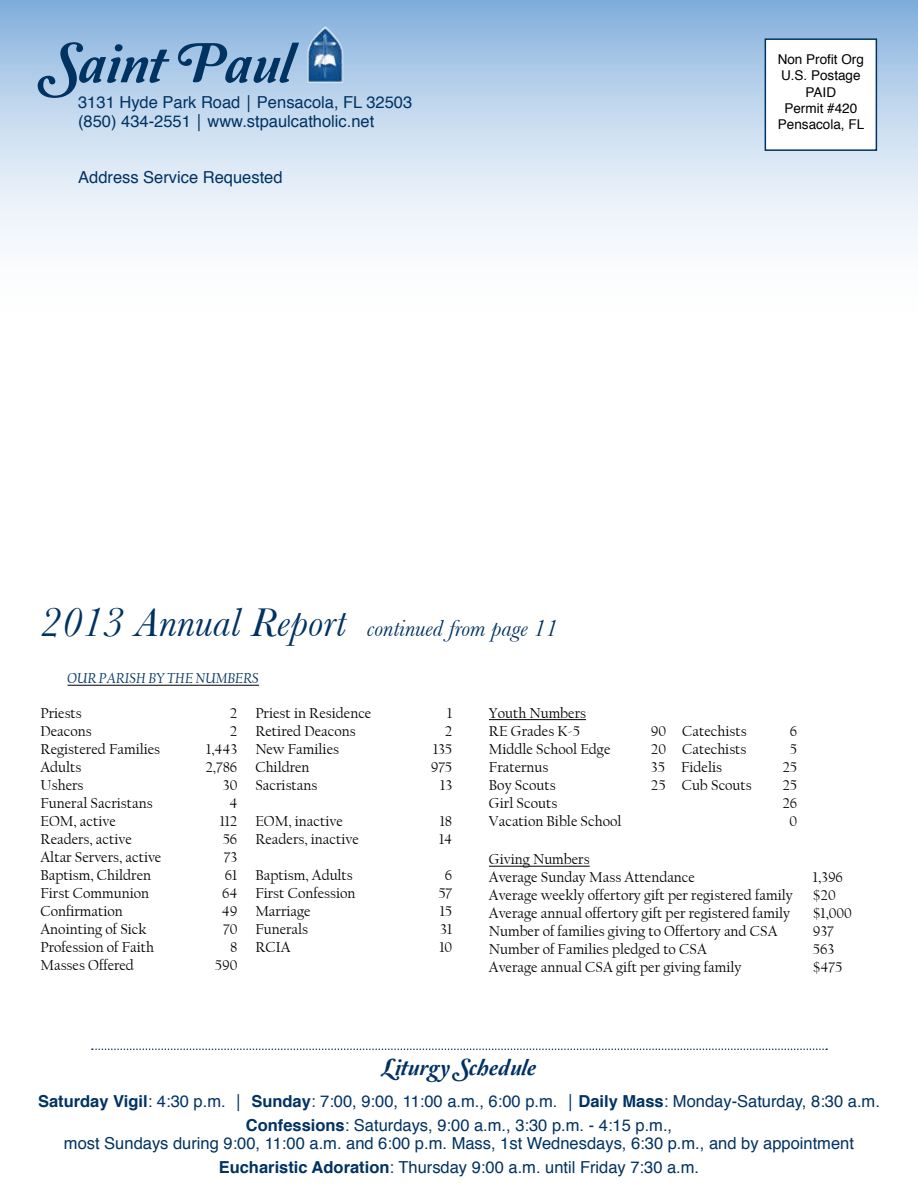
<style>
.page{position:relative;width:918px;height:1188px;background:#fff}
.page>*{position:absolute;margin:0;border:0;box-sizing:border-box;transform-origin:0 0}
.t1{font:58.5px "Amperzand";color:#003262}
.t2{font:italic 24px "Baskerville";color:#003262}
.t3{font:24px "Amperzand";color:#003262}
.t4{font:16.5px/24px "Helvetica";color:#003262;text-align:center}
.t5{font:15px/18px "Californian FB";color:#000}
.t6{font:italic 15px "Californian FB";color:#003262}
.t7{font:13.5px/16.2px "Helvetica";color:#000;text-align:center}
.s1{font-size:42px}
.s2{font-weight:700}
</style>
<div class="page">
<svg style="left:0;top:0;width:918px;height:240px"></svg>
<div style="left:765px;top:38px;width:112px;height:113px;background:#fff;border:2px solid #003262"></div>
<svg style="left:92px;top:1048px;width:735px;height:2px"></svg>
<img style="left:307px;top:26px;width:36px;height:57px">
<hr style="left:489px;top:866px;width:101px;height:1px;background:#000">
<hr style="left:68px;top:685px;width:191px;height:1px;background:#000">
<hr style="left:489px;top:719px;width:97px;height:1px;background:#000">
<h1 class="t1" style="left:42px;top:33px;width:251px">Saint Paul</h1>
<p class="t4" style="left:78px;top:92px;width:336px;line-height:19.8px;text-align:left">3131 Hyde Park Road│Pensacola, FL 32503 (850) 434-2551│www.stpaulcatholic.net</p>
<p class="t4" style="left:78px;top:166px;width:206px">Address Service Requested</p>
<h2 class="t2" style="left:40px;top:614px;width:519px"><span class="s1">2013 Annual Report</span> continued from page 11</h2>
<p class="t6" style="left:68px;top:670px;width:193px">OUR PARISH BY THE NUMBERS</p>
<p class="t7" style="left:778px;top:52px;width:88px">Non Profit Org<br>U.S. Postage<br>PAID<br>Permit #420<br>Pensacola, FL</p>
<p class="t5" style="left:40px;top:704px;width:43px">Priests</p>
<p class="t5" style="left:230px;top:704px;width:9px">2</p>
<p class="t5" style="left:40px;top:722px;width:53px">Deacons</p>
<p class="t5" style="left:230px;top:722px;width:9px">2</p>
<p class="t5" style="left:40px;top:740px;width:121px">Registered Families</p>
<p class="t5" style="left:206px;top:740px;width:33px">1,443</p>
<p class="t5" style="left:40px;top:758px;width:43px">Adults</p>
<p class="t5" style="left:205px;top:758px;width:33px">2,786</p>
<p class="t5" style="left:40px;top:776px;width:45px">Ushers</p>
<p class="t5" style="left:223px;top:776px;width:16px">30</p>
<p class="t5" style="left:40px;top:794px;width:114px">Funeral Sacristans</p>
<p class="t5" style="left:229px;top:794px;width:9px">4</p>
<p class="t5" style="left:40px;top:812px;width:77px">EOM, active</p>
<p class="t5" style="left:220px;top:812px;width:19px">112</p>
<p class="t5" style="left:41px;top:830px;width:93px">Readers, active</p>
<p class="t5" style="left:223px;top:830px;width:16px">56</p>
<p class="t5" style="left:41px;top:848px;width:122px">Altar Servers, active</p>
<p class="t5" style="left:224px;top:848px;width:15px">73</p>
<p class="t5" style="left:41px;top:866px;width:112px">Baptism, Children</p>
<p class="t5" style="left:225px;top:866px;width:14px">61</p>
<p class="t5" style="left:41px;top:884px;width:110px">First Communion</p>
<p class="t5" style="left:222px;top:884px;width:17px">64</p>
<p class="t5" style="left:41px;top:902px;width:84px">Confirmation</p>
<p class="t5" style="left:222px;top:902px;width:17px">49</p>
<p class="t5" style="left:41px;top:920px;width:108px">Anointing of Sick</p>
<p class="t5" style="left:223px;top:920px;width:16px">70</p>
<p class="t5" style="left:41px;top:938px;width:115px">Profession of Faith</p>
<p class="t5" style="left:230px;top:938px;width:9px">8</p>
<p class="t5" style="left:41px;top:956px;width:95px">Masses Offered</p>
<p class="t5" style="left:215px;top:956px;width:24px">590</p>
<p class="t5" style="left:255px;top:704px;width:118px">Priest in Residence</p>
<p class="t5" style="left:447px;top:704px;width:7px">1</p>
<p class="t5" style="left:255px;top:722px;width:102px">Retired Deacons</p>
<p class="t5" style="left:445px;top:722px;width:9px">2</p>
<p class="t5" style="left:255px;top:740px;width:85px">New Families</p>
<p class="t5" style="left:433px;top:740px;width:21px">135</p>
<p class="t5" style="left:255px;top:758px;width:56px">Children</p>
<p class="t5" style="left:431px;top:758px;width:23px">975</p>
<p class="t5" style="left:255px;top:776px;width:64px">Sacristans</p>
<p class="t5" style="left:440px;top:776px;width:13px">13</p>
<p class="t5" style="left:255px;top:812px;width:89px">EOM, inactive</p>
<p class="t5" style="left:440px;top:812px;width:14px">18</p>
<p class="t5" style="left:255px;top:830px;width:105px">Readers, inactive</p>
<p class="t5" style="left:439px;top:830px;width:15px">14</p>
<p class="t5" style="left:255px;top:866px;width:99px">Baptism, Adults</p>
<p class="t5" style="left:445px;top:866px;width:9px">6</p>
<p class="t5" style="left:255px;top:884px;width:102px">First Confession</p>
<p class="t5" style="left:438px;top:884px;width:15px">57</p>
<p class="t5" style="left:255px;top:902px;width:57px">Marriage</p>
<p class="t5" style="left:440px;top:902px;width:14px">15</p>
<p class="t5" style="left:255px;top:920px;width:54px">Funerals</p>
<p class="t5" style="left:440px;top:920px;width:13px">31</p>
<p class="t5" style="left:255px;top:938px;width:37px">RCIA</p>
<p class="t5" style="left:439px;top:938px;width:14px">10</p>
<p class="t5" style="left:489px;top:704px;width:99px">Youth Numbers<br>RE Grades K-5</p>
<p class="t5" style="left:651px;top:722px;width:97px">90 Catechists</p>
<p class="t5" style="left:790px;top:722px;width:9px">6</p>
<p class="t5" style="left:489px;top:740px;width:123px">Middle School Edge</p>
<p class="t5" style="left:651px;top:740px;width:97px">20 Catechists</p>
<p class="t5" style="left:790px;top:740px;width:9px">5</p>
<p class="t5" style="left:489px;top:758px;width:61px">Fraternus</p>
<p class="t5" style="left:651px;top:758px;width:73px">35 Fidelis</p>
<p class="t5" style="left:782px;top:758px;width:16px">25</p>
<p class="t5" style="left:489px;top:776px;width:68px">Boy Scouts</p>
<p class="t5" style="left:651px;top:776px;width:102px">25 Cub Scouts</p>
<p class="t5" style="left:782px;top:776px;width:16px">25</p>
<p class="t5" style="left:489px;top:794px;width:70px">Girl Scouts</p>
<p class="t5" style="left:782px;top:794px;width:16px">26</p>
<p class="t5" style="left:489px;top:812px;width:134px">Vacation Bible School</p>
<p class="t5" style="left:790px;top:812px;width:9px">0</p>
<p class="t5" style="left:489px;top:851px;width:208px">Giving Numbers<br>Average Sunday Mass Attendance</p>
<p class="t5" style="left:813px;top:869px;width:32px">1,396</p>
<p class="t5" style="left:489px;top:887px;width:305px">Average weekly offertory gift per registered family</p>
<p class="t5" style="left:813px;top:887px;width:24px">$20</p>
<p class="t5" style="left:489px;top:905px;width:303px">Average annual offertory gift per registered family</p>
<p class="t5" style="left:813px;top:905px;width:40px">$1,000</p>
<p class="t5" style="left:489px;top:923px;width:290px">Number of families giving to Offertory and CSA</p>
<p class="t5" style="left:813px;top:923px;width:22px">937</p>
<p class="t5" style="left:489px;top:941px;width:219px">Number of Families pledged to CSA</p>
<p class="t5" style="left:813px;top:941px;width:23px">563</p>
<p class="t5" style="left:489px;top:959px;width:254px">Average annual CSA gift per giving family</p>
<p class="t5" style="left:813px;top:959px;width:31px">$475</p>
<h2 class="t3" style="left:382px;top:1054px;width:156px">Liturgy Schedule</h2>
<p class="t4" style="left:38px;top:1090px;width:843px"><span class="s2">Saturday Vigil</span>: 4:30 p.m. │ <span class="s2">Sunday</span>: 7:00, 9:00, 11:00 a.m., 6:00 p.m. │<span class="s2">Daily Mass</span>: Monday-Saturday, 8:30 a.m.<br><span class="s2">Confessions</span>: Saturdays, 9:00 a.m., 3:30 p.m. - 4:15 p.m.,</p>
<p class="t4" style="left:64px;top:1132px;width:792px">most Sundays during 9:00, 11:00 a.m. and 6:00 p.m. Mass, 1st Wednesdays, 6:30 p.m., and by appointment<br><span class="s2">Eucharistic Adoration</span>: Thursday 9:00 a.m. until Friday 7:30 a.m.</p>
</div>
